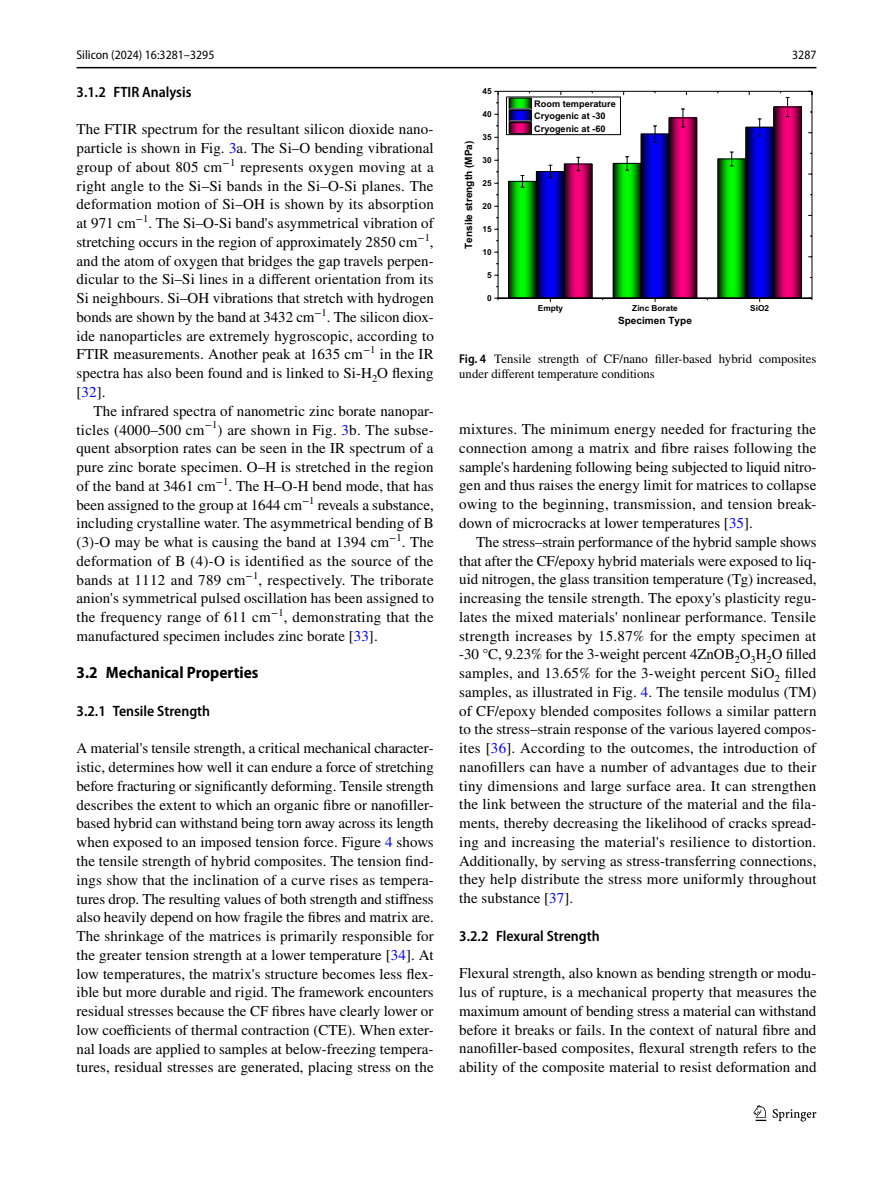
<style>
.page{position:relative;width:893px;height:1187px;background:#fff}
.page>*{position:absolute;margin:0;border:0;box-sizing:border-box;transform-origin:0 0}
.t1{font:700 semi-condensed 16.5px "Myriad Pro";color:#000}
.t2{font:15px/18.8px "STIX";letter-spacing:.005em;color:#000;text-align:justify}
.t3{font:600 semi-condensed 15px "Myriad Pro";color:#000}
.t4{font:12.75px/15px "STIX";color:#000}
.t5{font:semi-condensed 12.75px "Myriad Pro";color:#000}
.t6{font:10.05px "Arial Bold MT3";color:#000}
.t7{font:9.15px/12.3px "Arial Bold MT3";color:#000}
.t8{font:8.25px "Arial Bold MT3";color:#000}
.s1{color:#00f}
.s2{font-family:"Myriad Pro";font-weight:600;font-stretch:semi-condensed}
</style>
<div class="page">
<hr style="left:77px;top:67px;width:739px;height:1px;background:#000">
<svg style="left:753px;top:1105px;width:13px;height:15px"></svg>
<svg style="left:773px;top:1109px;width:43px;height:12px"></svg>
<svg style="left:508px;top:106px;width:294px;height:192px"></svg>
<svg style="left:521px;top:175px;width:3px;height:13px"></svg>
<svg style="left:625px;top:156px;width:4px;height:15px"></svg>
<svg style="left:730px;top:152px;width:4px;height:14px"></svg>
<svg style="left:548px;top:165px;width:4px;height:13px"></svg>
<svg style="left:653px;top:125px;width:4px;height:18px"></svg>
<svg style="left:758px;top:118px;width:4px;height:19px"></svg>
<svg style="left:576px;top:157px;width:4px;height:14px"></svg>
<svg style="left:681px;top:108px;width:4px;height:19px"></svg>
<hr style="left:498px;top:298px;width:314px;height:1px;background:#000">
<hr style="left:498px;top:91px;width:1px;height:207px;background:#000">
<div style="left:506px;top:97px;width:115px;height:38px;border:1px solid #000"></div>
<div style="left:509px;top:98px;width:23px;height:11px;border:1px solid #000"></div>
<div style="left:509px;top:110px;width:23px;height:11px;border:1px solid #000"></div>
<div style="left:509px;top:122px;width:23px;height:12px;border:1px solid #000"></div>
<hr style="left:498px;top:91px;width:314px;height:1px;background:#000">
<svg style="left:780px;top:91px;width:9px;height:26px"></svg>
<hr style="left:812px;top:91px;width:1px;height:207px;background:#000">
<p class="t5" style="left:77px;top:48px;width:139px">Silicon (2024) 16:3281–3295</p>
<p class="t5" style="left:792px;top:48px;width:26px">3287</p>
<p class="t3" style="left:77px;top:83px;width:116px">3.1.2 FTIR Analysis</p>
<p class="t2" style="left:77px;top:121px;width:359px">The FTIR spectrum for the resultant silicon dioxide nano&shy;particle is shown in Fig. <span class="s1">3</span>a. The Si–O bending vibrational group of about 805 cm<sup>−1</sup> represents oxygen moving at a right angle to the Si–Si bands in the Si–O-Si planes. The deformation motion of Si–OH is shown by its absorption at 971 cm<sup>−1</sup>. The Si–O-Si band's asymmetrical vibration of stretching occurs in the region of approximately 2850 cm<sup>−1</sup>, and the atom of oxygen that bridges the gap travels perpen&shy;dicular to the Si–Si lines in a different orientation from its Si neighbours. Si–OH vibrations that stretch with hydrogen bonds are shown by the band at 3432 cm<sup>−1</sup>. The silicon diox&shy;ide nanoparticles are extremely hygroscopic, according to FTIR measurements. Another peak at 1635 cm<sup>−1</sup> in the IR spectra has also been found and is linked to Si-H<sub>2</sub>O flexing [<span class="s1">32</span>].</p>
<p class="t2" style="left:77px;top:402px;width:359px;text-indent:17px">The infrared spectra of nanometric zinc borate nanopar&shy;ticles (4000–500 cm<sup>−1</sup>) are shown in Fig. <span class="s1">3</span>b. The subse&shy;quent absorption rates can be seen in the IR spectrum of a pure zinc borate specimen. O–H is stretched in the region of the band at 3461 cm<sup>−1</sup>. The H–O-H bend mode, that has been assigned to the group at 1644 cm<sup>−1</sup> reveals a substance, including crystalline water. The asymmetrical bending of B (3)-O may be what is causing the band at 1394 cm<sup>−1</sup>. The deformation of B (4)-O is identified as the source of the bands at 1112 and 789 cm<sup>−1</sup>, respectively. The triborate anion's symmetrical pulsed oscillation has been assigned to the frequency range of 611 cm<sup>−1</sup>, demonstrating that the manufactured specimen includes zinc borate [<span class="s1">33</span>].</p>
<p class="t1" style="left:77px;top:663px;width:183px">3.2 Mechanical Properties</p>
<p class="t3" style="left:77px;top:702px;width:135px">3.2.1 Tensile Strength</p>
<p class="t2" style="left:77px;top:740px;width:359px">A material's tensile strength, a critical mechanical character&shy;istic, determines how well it can endure a force of stretching before fracturing or significantly deforming. Tensile strength describes the extent to which an organic fibre or nanofiller&shy;based hybrid can withstand being torn away across its length when exposed to an imposed tension force. Figure <span class="s1">4</span> shows the tensile strength of hybrid composites. The tension find&shy;ings show that the inclination of a curve rises as tempera&shy;tures drop. The resulting values of both strength and stiffness also heavily depend on how fragile the fibres and matrix are.<br>The shrinkage of the matrices is primarily responsible for the greater tension strength at a lower temperature [<span class="s1">34</span>]. At low temperatures, the matrix's structure becomes less flex&shy;ible but more durable and rigid. The framework encounters residual stresses because the CF fibres have clearly lower or low coefficients of thermal contraction (CTE). When exter&shy;nal loads are applied to samples at below-freezing tempera&shy;tures, residual stresses are generated, placing stress on the</p>
<p class="t8" style="left:482px;top:85px;width:11px">45</p>
<p class="t7" style="left:534px;top:98px;width:83px">Room temperature<br>Cryogenic at -30<br>Cryogenic at -60</p>
<p class="t8" style="left:482px;top:108px;width:11px">40</p>
<p class="t8" style="left:482px;top:131px;width:11px">35</p>
<p class="t6" style="left:461px;top:249px;width:109px;rotate:-90deg">T ne el is ner ts g ht M( P )a</p>
<p class="t8" style="left:482px;top:154px;width:11px">30</p>
<p class="t8" style="left:482px;top:177px;width:11px">25</p>
<p class="t8" style="left:482px;top:200px;width:11px">20</p>
<p class="t8" style="left:482px;top:223px;width:11px">15</p>
<p class="t8" style="left:482px;top:246px;width:11px">10</p>
<p class="t8" style="left:487px;top:269px;width:6px">5</p>
<p class="t8" style="left:487px;top:292px;width:6px">0</p>
<p class="t8" style="left:538px;top:302px;width:27px">Empty</p>
<p class="t8" style="left:632px;top:302px;width:47px">Zinc Borate</p>
<p class="t8" style="left:750px;top:302px;width:20px">SiO2</p>
<p class="t6" style="left:618px;top:313px;width:75px">Specimen Type</p>
<p class="t4" style="left:459px;top:352px;width:359px"><span class="s2">Fig. 4</span> Tensile strength of CF/nano filler-based hybrid composites under different temperature conditions</p>
<p class="t2" style="left:459px;top:421px;width:359px">mixtures. The minimum energy needed for fracturing the connection among a matrix and fibre raises following the sample's hardening following being subjected to liquid nitro&shy;gen and thus raises the energy limit for matrices to collapse owing to the beginning, transmission, and tension break&shy;down of microcracks at lower temperatures [<span class="s1">35</span>].</p>
<p class="t2" style="left:459px;top:533px;width:359px;text-indent:17px">The stress–strain performance of the hybrid sample shows that after the CF/epoxy hybrid materials were exposed to liq&shy;uid nitrogen, the glass transition temperature (Tg) increased, increasing the tensile strength. The epoxy's plasticity regu&shy;lates the mixed materials' nonlinear performance. Tensile strength increases by 15.87% for the empty specimen at -30 °C, 9.23% for the 3-weight percent 4ZnOB<sub>2</sub>O<sub>3</sub>H<sub>2</sub>O filled samples, and 13.65% for the 3-weight percent SiO<sub>2</sub> filled samples, as illustrated in Fig. <span class="s1">4</span>. The tensile modulus (TM) of CF/epoxy blended composites follows a similar pattern to the stress–strain response of the various layered compos&shy;ites [<span class="s1">36</span>]. According to the outcomes, the introduction of nanofillers can have a number of advantages due to their tiny dimensions and large surface area. It can strengthen the link between the structure of the material and the fila&shy;ments, thereby decreasing the likelihood of cracks spread&shy;ing and increasing the material's resilience to distortion.<br>Additionally, by serving as stress-transferring connections, they help distribute the stress more uniformly throughout the substance [<span class="s1">37</span>].</p>
<p class="t3" style="left:459px;top:927px;width:142px">3.2.2 Flexural Strength</p>
<p class="t2" style="left:459px;top:964px;width:359px">Flexural strength, also known as bending strength or modu&shy;lus of rupture, is a mechanical property that measures the maximum amount of bending stress a material can withstand before it breaks or fails. In the context of natural fibre and nanofiller-based composites, flexural strength refers to the ability of the composite material to resist deformation and</p>
</div>
